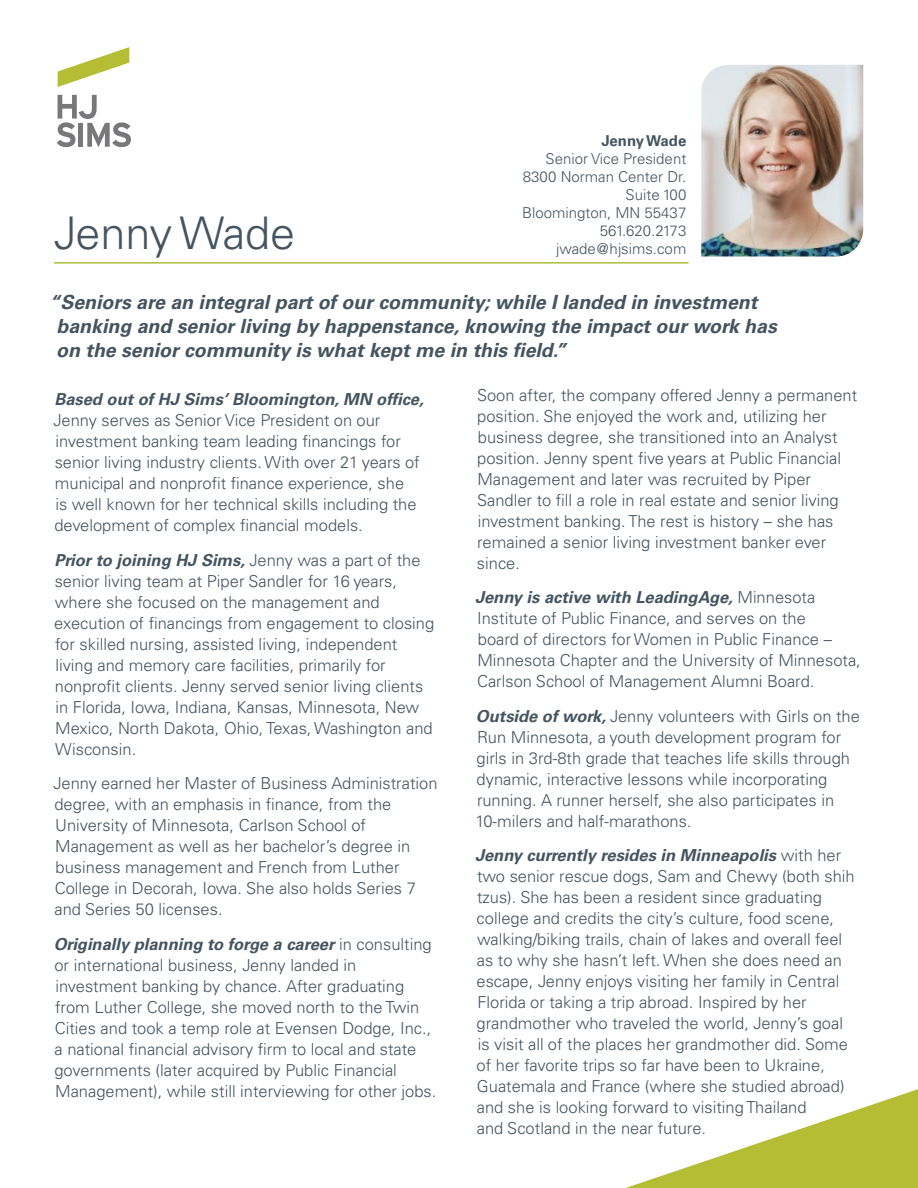
<style>
.page{position:relative;width:918px;height:1188px;background:#fff}
.page>*{position:absolute;margin:0;border:0;box-sizing:border-box;transform-origin:0 0}
.PageTitle{font:300 45px "Univers LT Pro 45";color:#445460}
.Text{font:italic 700 19.5px/24px "Univers LT Pro 65";color:#445460}
.Text-2{font:300 16.5px/21px "Univers LT Pro 45";color:#445460}
.Text-3{font:300 15px/18px "Univers LT Pro 45";color:#445460;text-align:right}
.s1{font-family:"Univers LT Pro 65";font-weight:700}
.s2{font-family:"Univers LT Pro 65";font-weight:700;font-style:italic}
</style>
<div class="page">
<svg style="left:58px;top:47px;width:71px;height:40px"></svg>
<svg style="left:57px;top:95px;width:74px;height:52px"></svg>
<hr style="left:54px;top:262px;width:634px;height:2px;background:#aebe36">
<svg style="left:626px;top:1089px;width:292px;height:99px"></svg>
<img style="left:701px;top:65px;width:162px;height:191px">
<p class="Text-3" style="left:522px;top:131px;width:166px"><span class="s1">Jenny Wade<br></span>Senior Vice President<br>8300 Norman Center Dr.<br>Suite 100<br>Bloomington, MN 55437<br>561.620.2173 jwade@hjsims.com</p>
<p class="Text" style="left:56px;top:289px;width:722px;text-indent:-7px">“Seniors are an integral part of our community; while I landed in investment banking and senior living by happenstance, knowing the impact our work has on the senior community is what kept me in this field.”</p>
<p class="PageTitle" style="left:54px;top:203px;width:243px">Jenny Wade</p>
<p class="Text-2" style="left:54px;top:389px;width:372px"><span class="s2">Based out of HJ Sims’ Bloomington, MN office, </span>Jenny serves as Senior Vice President on our investment banking team leading financings for senior living industry clients. With over 21 years of municipal and nonprofit finance experience, she<br>is well known for her technical skills including the development of complex financial models.</p>
<p class="Text-2" style="left:54px;top:549px;width:382px"><span class="s2">Prior to joining HJ Sims,</span> Jenny was a part of the senior living team at Piper Sandler for 16 years, where she focused on the management and execution of financings from engagement to closing for skilled nursing, assisted living, independent living and memory care facilities, primarily for nonprofit clients. Jenny served senior living clients in Florida, Iowa, Indiana, Kansas, Minnesota, New Mexico, North Dakota, Ohio, Texas, Washington and Wisconsin.</p>
<p class="Text-2" style="left:54px;top:773px;width:385px">Jenny earned her Master of Business Administration degree, with an emphasis in finance, from the University of Minnesota, Carlson School of Management as well as her bachelor’s degree in business management and French from Luther College in Decorah, Iowa. She also holds Series 7 and Series 50 licenses.</p>
<p class="Text-2" style="left:54px;top:933px;width:384px"><span class="s2">Originally planning to forge a career</span> in consulting or international business, Jenny landed in investment banking by chance. After graduating from Luther College, she moved north to the Twin Cities and took a temp role at Evensen Dodge, Inc., a national financial advisory firm to local and state governments (later acquired by Public Financial Management), while still interviewing for other jobs.</p>
<p class="Text-2" style="left:477px;top:384px;width:382px">Soon after, the company offered Jenny a permanent position. She enjoyed the work and, utilizing her business degree, she transitioned into an Analyst position. Jenny spent five years at Public Financial Management and later was recruited by Piper Sandler to fill a role in real estate and senior living investment banking. The rest is history – she has remained a senior living investment banker ever since.</p>
<p class="Text-2" style="left:475px;top:587px;width:387px"><span class="s2">Jenny is active with LeadingAge,</span> Minnesota Institute of Public Finance, and serves on the<br>board of directors for Women in Public Finance – Minnesota Chapter and the University of Minnesota, Carlson School of Management Alumni Board.</p>
<p class="Text-2" style="left:475px;top:705px;width:386px"><span class="s2">Outside of work,</span> Jenny volunteers with Girls on the Run Minnesota, a youth development program for girls in 3rd-8th grade that teaches life skills through dynamic, interactive lessons while incorporating running. A runner herself, she also participates in 10-milers and half-marathons.</p>
<p class="Text-2" style="left:475px;top:845px;width:381px"><span class="s2">Jenny currently resides in Minneapolis</span> with her two senior rescue dogs, Sam and Chewy (both shih tzus). She has been a resident since graduating college and credits the city’s culture, food scene, walking/biking trails, chain of lakes and overall feel as to why she hasn’t left. When she does need an escape, Jenny enjoys visiting her family in Central Florida or taking a trip abroad. Inspired by her grandmother who traveled the world, Jenny’s goal is visit all of the places her grandmother did. Some of her favorite trips so far have been to Ukraine, Guatemala and France (where she studied abroad) and she is looking forward to visiting Thailand<br>and Scotland in the near future.</p>
</div>
